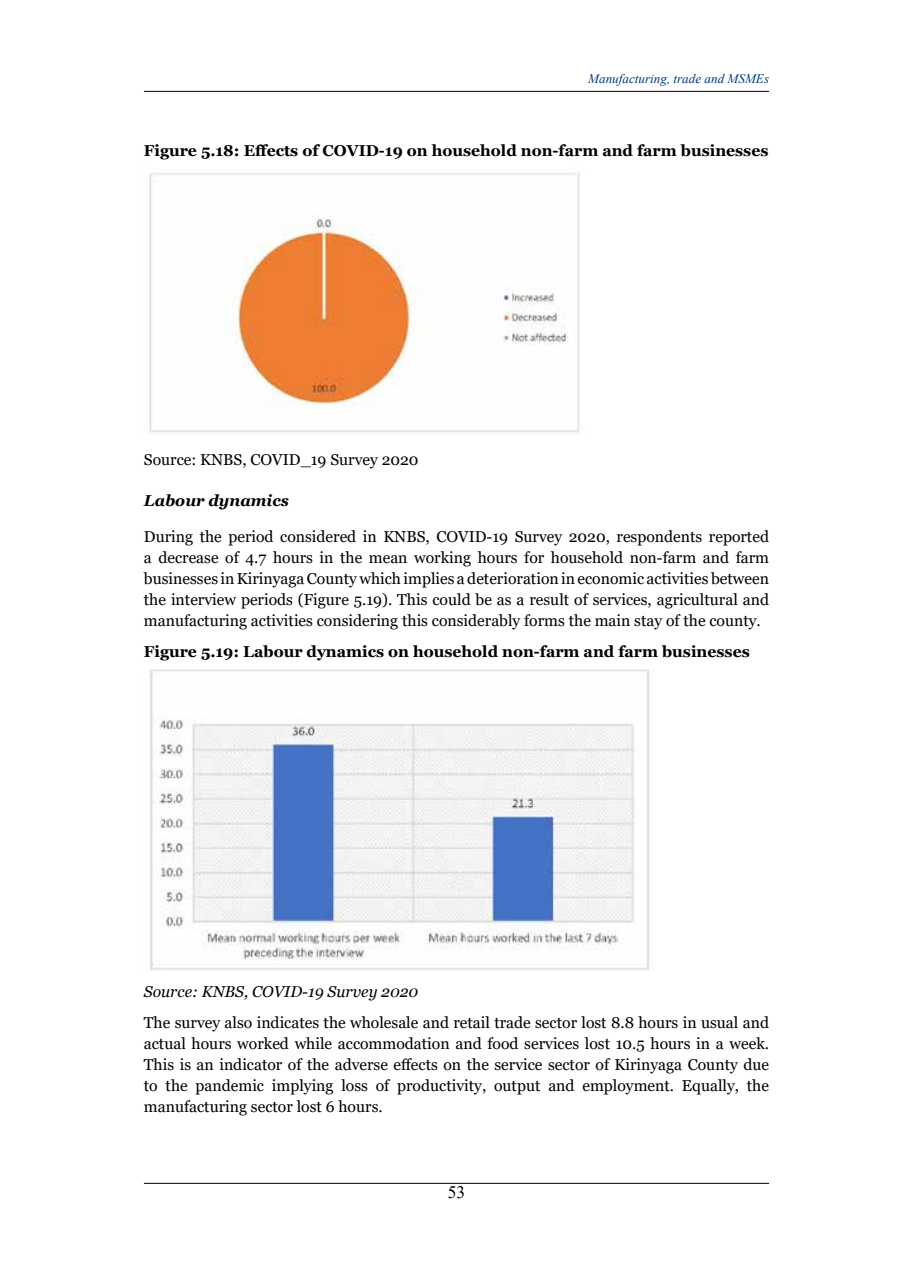
<style>
.page{position:relative;width:913px;height:1280px;background:#fff}
.page>*{position:absolute;margin:0;border:0;box-sizing:border-box;transform-origin:0 0}
.t1{font:17.5px "Times New Roman";color:#000}
.t2{font:15.75px/21px "Georgia";color:#000;text-align:justify}
.t3{font:700 15.75px "Georgia";color:#000}
.t4{font:italic 15.75px "Georgia";color:#000}
.t5{font:italic 700 15.75px "Georgia";color:#000}
.t6{font:italic 13.12px "Times New Roman";color:#003882}
</style>
<div class="page">
<hr style="left:144px;top:1183px;width:625px;height:1px;background:#000">
<hr style="left:144px;top:91px;width:625px;height:1px;background:#000">
<img style="left:149px;top:172px;width:431px;height:261px">
<img style="left:149px;top:670px;width:500px;height:300px">
<p class="t6" style="left:588px;top:69px;width:182px">Manufacturing, trade and MSMEs</p>
<p class="t3" style="left:144px;top:140px;width:626px">Figure 5.18: Effects of COVID-19 on household non-farm and farm businesses</p>
<p class="t2" style="left:144px;top:449px;width:276px">Source: KNBS, COVID_19 Survey 2020</p>
<p class="t5" style="left:144px;top:490px;width:147px">Labour dynamics</p>
<p class="t2" style="left:144px;top:526px;width:627px">During the period considered in KNBS, COVID-19 Survey 2020, respondents reported a decrease of 4.7 hours in the mean working hours for household non-farm and farm businesses in Kirinyaga County which implies a deterioration in economic activities between the interview periods (Figure 5.19). This could be as a result of services, agricultural and manufacturing activities considering this considerably forms the main stay of the county.</p>
<p class="t3" style="left:144px;top:641px;width:607px">Figure 5.19: Labour dynamics on household non-farm and farm businesses</p>
<p class="t4" style="left:144px;top:981px;width:276px">Source: KNBS, COVID-19 Survey 2020</p>
<p class="t2" style="left:144px;top:1012px;width:627px">The survey also indicates the wholesale and retail trade sector lost 8.8 hours in usual and actual hours worked while accommodation and food services lost 10.5 hours in a week.<br>This is an indicator of the adverse effects on the service sector of Kirinyaga County due to the pandemic implying loss of productivity, output and employment. Equally, the manufacturing sector lost 6 hours.</p>
<p class="t1" style="left:448px;top:1180px;width:19px">53</p>
</div>
